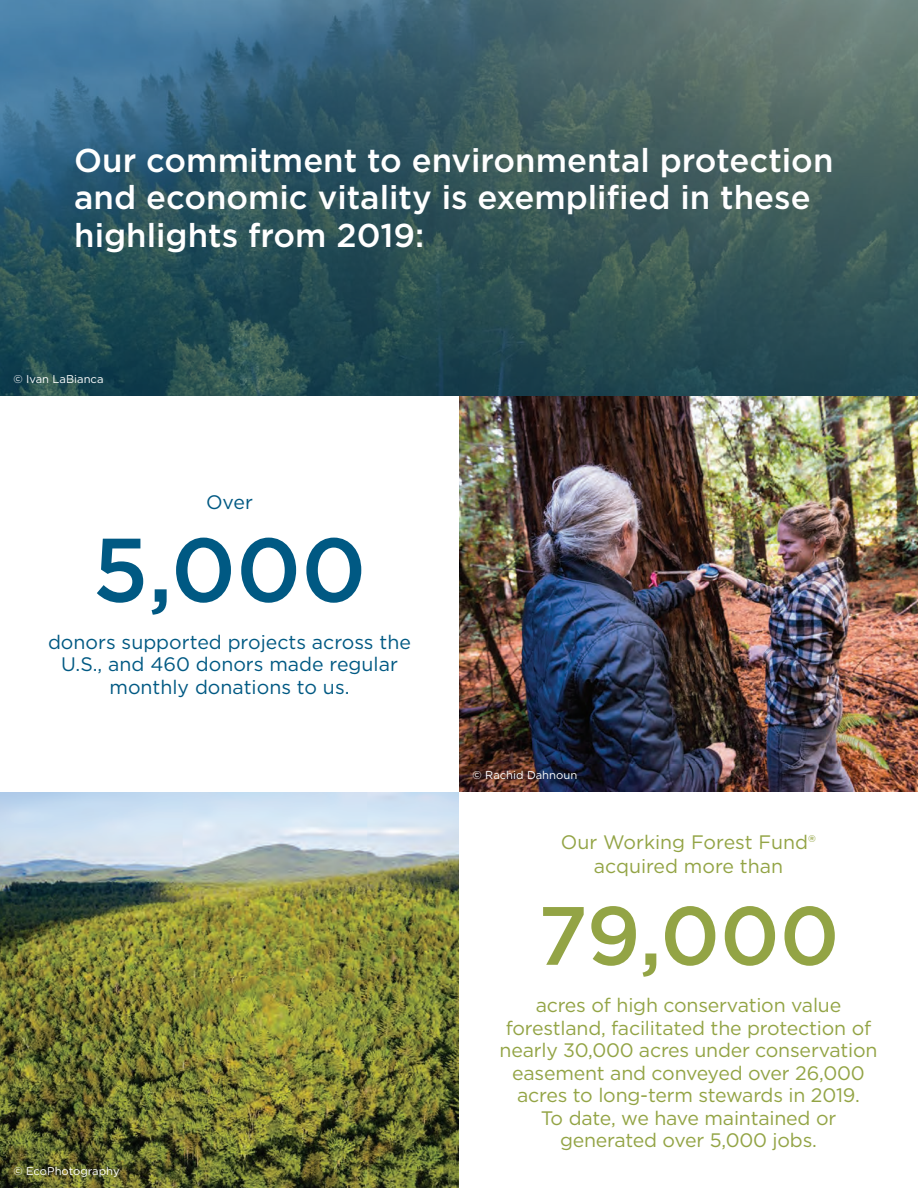
<style>
.page{position:relative;width:918px;height:1188px;background:#fff}
.page>*{position:absolute;margin:0;border:0;box-sizing:border-box;transform-origin:0 0}
.t1{font:500 90px "Gotham";color:#005983}
.t2{font:500 82.5px "Gotham";color:#93a445}
.t3{font:500 33px/37.5px "Gotham";color:#fff}
.t4{font:19.5px/22.5px "Gotham";letter-spacing:-.01em;color:#93a445;text-align:center}
.t5{font:19.5px/22.5px "Gotham";color:#005983;text-align:center}
.t6{font:11.25px "Gotham";color:#fff}
</style>
<div class="page">
<img style="left:0;top:792px;width:459px;height:396px">
<img style="left:459px;top:396px;width:459px;height:396px">
<svg style="left:0;top:0;width:918px;height:396px;background:#365b63"></svg>
<h3 class="t3" style="left:74px;top:141px;width:761px">Our commitment to environmental protection and economic vitality is exemplified in these highlights from 2019:</h3>
<p class="t6" style="left:14px;top:371px;width:92px">© Ivan LaBianca</p>
<p class="t5" style="left:206px;top:491px;width:48px">Over</p>
<h1 class="t1" style="left:93px;top:511px;width:275px">5,000</h1>
<p class="t5" style="left:48px;top:630px;width:364px">donors supported projects across the<br>U.S., and 460 donors made regular monthly donations to us.</p>
<p class="t6" style="left:14px;top:1163px;width:108px">© EcoPhotography</p>
<p class="t6" style="left:472px;top:767px;width:106px">© Rachid Dahnoun</p>
<p class="t4" style="left:561px;top:829px;width:257px;line-height:24px">Our Working Forest Fund® acquired more than</p>
<h2 class="t2" style="left:537px;top:882px;width:304px">79,000</h2>
<p class="t4" style="left:500px;top:993px;width:379px">acres of high conservation value forestland, facilitated the protection of nearly 30,000 acres under conservation easement and conveyed over 26,000 acres to long-term stewards in 2019.<br>To date, we have maintained or generated over 5,000 jobs.</p>
</div>
